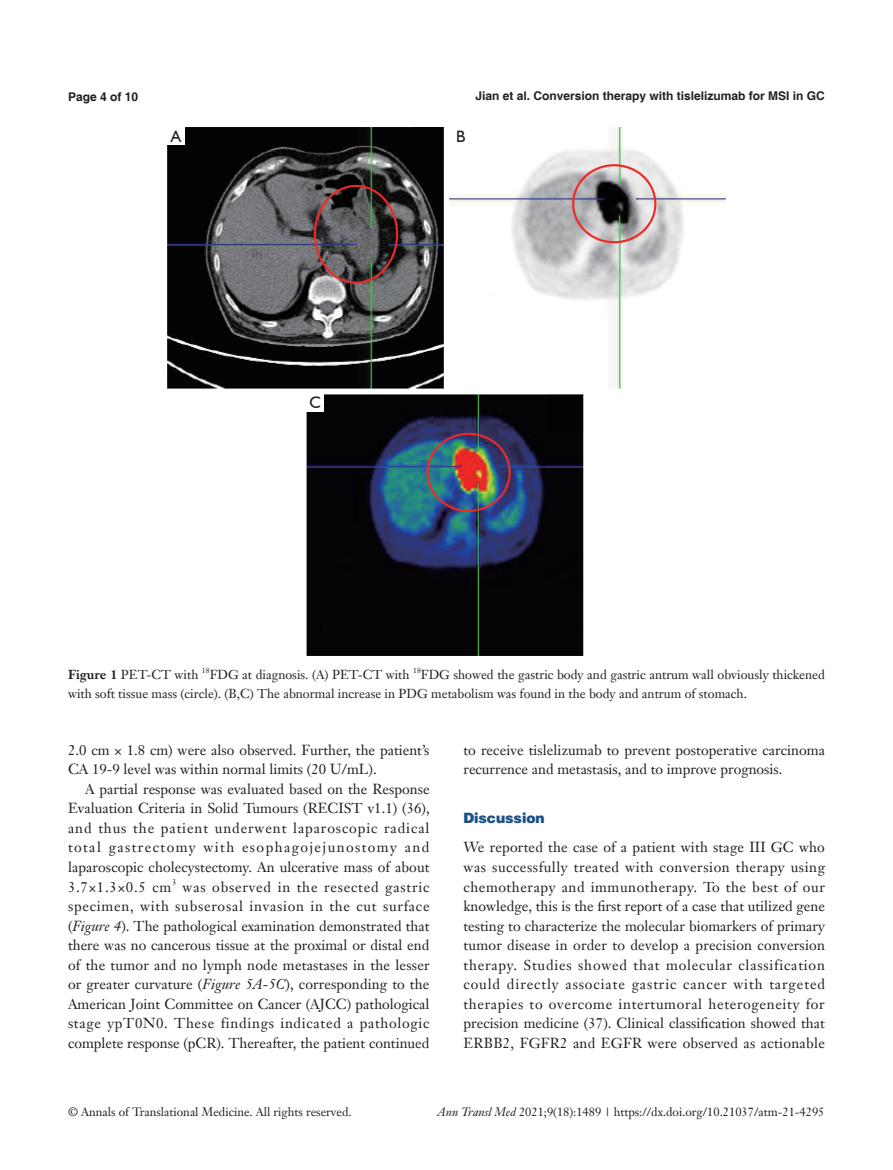
<style>
.page{position:relative;width:893px;height:1170px;background:#fff}
.page>*{position:absolute;margin:0;border:0;box-sizing:border-box;transform-origin:0 0}
.Cite{font:16.5px "Humanist 521 BT";color:#231f20}
.t1{font:14.25px/19.5px "Janson Text LT";color:#231f20;text-align:justify}
.t2{font:900 14.25px "Helvetica";color:#1c5085}
.t3{font:12.75px/19.5px "Janson Text LT";color:#231f20}
.t4{font:12px "Janson Text LT";color:#231f20}
.t5{font:700 12px "Helvetica";color:#231f20}
.t6{font:8.25px "Janson Text LT";color:#231f20}
.t7{font:7.5px "Janson Text LT";color:#231f20}
.s1{font-weight:700}
.s2{font-style:italic}
</style>
<div class="page">
<img style="left:168px;top:128px;width:557px;height:527px">
<div style="left:168px;top:128px;width:17px;height:17px;background:#fff"></div>
<div style="left:452px;top:128px;width:17px;height:17px;background:#fff"></div>
<div style="left:307px;top:394px;width:17px;height:17px;background:#fff"></div>
<p class="t5" style="left:68px;top:89px;width:72px">Page 4 of 10</p>
<p class="t5" style="left:475px;top:88px;width:351px">Jian et al. Conversion therapy with tislelizumab for MSI in GC</p>
<p class="Cite" style="left:171px;top:126px;width:12px">A</p>
<p class="Cite" style="left:456px;top:126px;width:11px">B</p>
<p class="Cite" style="left:309px;top:392px;width:13px">C</p>
<p class="t3" style="left:68px;top:664px;width:132px"><span class="s1">Figure 1</span> PET-CT with</p>
<p class="t7" style="left:202px;top:665px;width:9px">18</p>
<p class="t3" style="left:210px;top:664px;width:201px">FDG at diagnosis. (A) PET-CT with</p>
<p class="t7" style="left:413px;top:665px;width:9px">18</p>
<p class="t3" style="left:68px;top:664px;width:758px;text-indent:353px">FDG showed the gastric body and gastric antrum wall obviously thickened with soft tissue mass (circle). (B,C) The abnormal increase in PDG metabolism was found in the body and antrum of stomach.</p>
<p class="t1" style="left:68px;top:740px;width:363px">2.0 cm × 1.8 cm) were also observed. Further, the patient’s<br>CA 19-9 level was within normal limits (20 U/mL).</p>
<p class="t1" style="left:68px;top:779px;width:363px;text-indent:17px">A partial response was evaluated based on the Response Evaluation Criteria in Solid Tumours (RECIST v1.1) (36), and thus the patient underwent laparoscopic radical total gastrectomy with esophagojejunostomy and laparoscopic cholecystectomy. An ulcerative mass of about 3.7×1.3×0.5 cm</p>
<p class="t6" style="left:172px;top:876px;width:6px">3</p>
<p class="t1" style="left:68px;top:876px;width:363px;text-indent:115px">was observed in the resected gastric specimen, with subserosal invasion in the cut surface (<span class="s2">Figure 4</span>). The pathological examination demonstrated that there was no cancerous tissue at the proximal or distal end of the tumor and no lymph node metastases in the lesser or greater curvature (<span class="s2">Figure 5A-5C</span>), corresponding to the American Joint Committee on Cancer (AJCC) pathological stage ypT0N0. These findings indicated a pathologic complete response (pCR). Thereafter, the patient continued</p>
<p class="t1" style="left:463px;top:740px;width:363px">to receive tislelizumab to prevent postoperative carcinoma recurrence and metastasis, and to improve prognosis.</p>
<p class="t2" style="left:463px;top:808px;width:83px">Discussion</p>
<p class="t1" style="left:463px;top:837px;width:363px">We reported the case of a patient with stage III GC who was successfully treated with conversion therapy using chemotherapy and immunotherapy. To the best of our knowledge, this is the first report of a case that utilized gene testing to characterize the molecular biomarkers of primary tumor disease in order to develop a precision conversion therapy. Studies showed that molecular classification could directly associate gastric cancer with targeted therapies to overcome intertumoral heterogeneity for precision medicine (37). Clinical classification showed that ERBB2, FGFR2 and EGFR were observed as actionable</p>
<p class="t4" style="left:68px;top:1104px;width:285px">© Annals of Translational Medicine. All rights reserved.</p>
<p class="t4" style="left:438px;top:1104px;width:388px"><span class="s2">Ann Transl Med</span> 2021;9(18):1489 | https://dx.doi.org/10.21037/atm-21-4295</p>
</div>
